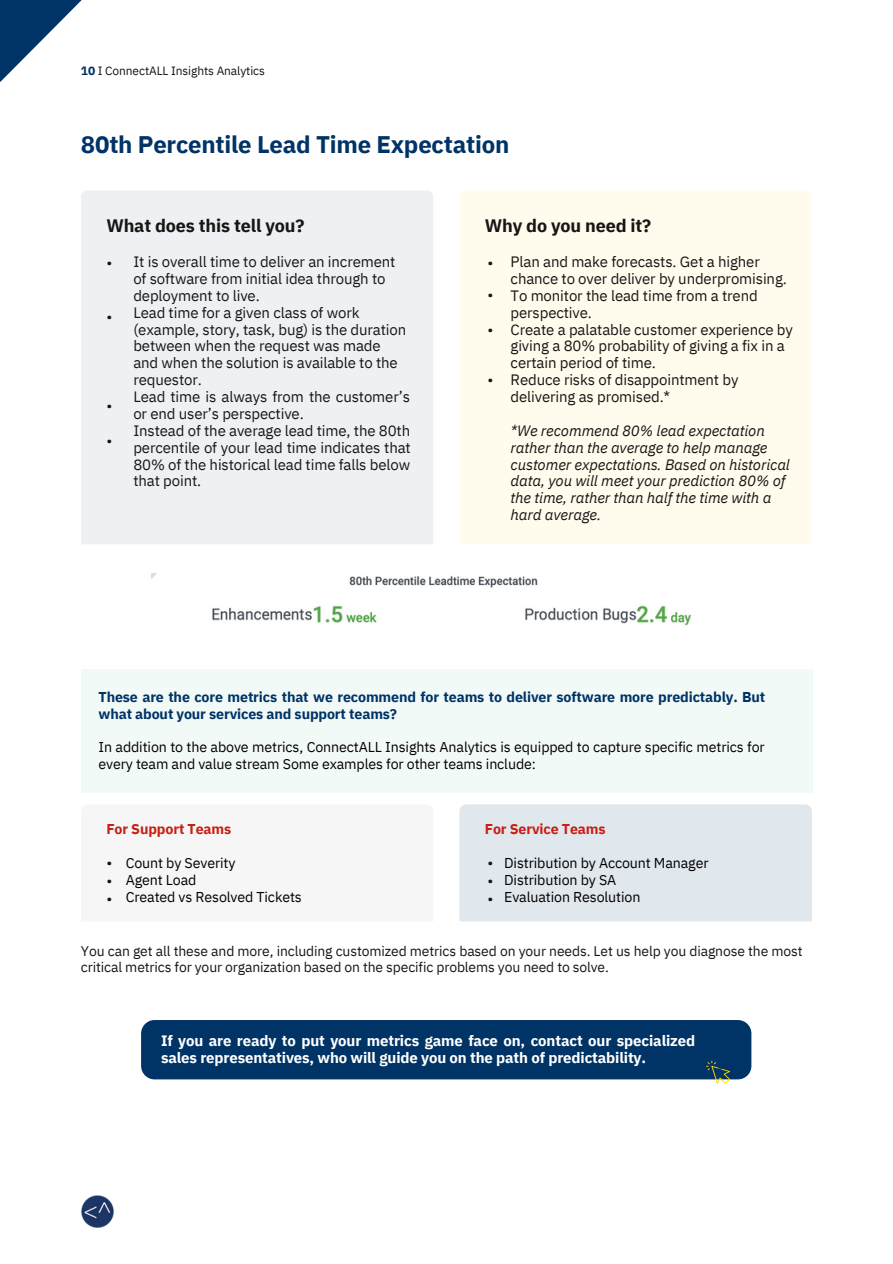
<style>
.page{position:relative;width:893px;height:1264px;background:#fff}
.page>*{position:absolute;margin:0;border:0;box-sizing:border-box;transform-origin:0 0}
.t1{font:700 24px "IBM Plex Sans";letter-spacing:-.01em;color:#036}
.t2{font:700 18px "IBM Plex Sans";letter-spacing:-.01em;color:#171615}
.t3{font:15px/16.8px "IBM Plex Sans";letter-spacing:-.01em;color:#171615}
.t4{font:italic 15px/16.8px "IBM Plex Sans";letter-spacing:-.01em;color:#171615}
.t5{font:700 15px/16.8px "IBM Plex Sans";letter-spacing:-.01em;color:#fff}
.t6{font:14.25px/16.8px "IBM Plex Sans";letter-spacing:-.01em;color:#020000}
.t7{font:700 14.25px/16.8px "IBM Plex Sans";letter-spacing:-.01em;color:#036}
.t8{font:700 14.25px "IBM Plex Sans";letter-spacing:-.01em;color:#c71f14}
.t9{font:13.95px/16.2px "IBM Plex Sans";letter-spacing:-.01em;color:#171615}
.t10{font:12px "IBM Plex Sans";letter-spacing:-.01em;color:#171615}
.s1{font-weight:700;color:#036}
</style>
<div class="page">
<img style="left:81px;top:1195px;width:32px;height:32px">
<svg style="left:0;top:0;width:82px;height:82px"></svg>
<div style="left:81px;top:190px;width:352px;height:354px;background:#edf1f4"></div>
<div style="left:81px;top:669px;width:731px;height:124px;background:#f2faf8"></div>
<div style="left:460px;top:190px;width:351px;height:354px;background:#fffced"></div>
<div style="left:459px;top:804px;width:352px;height:117px;background:#e0e7ed"></div>
<div style="left:141px;top:1020px;width:610px;height:59px;background:#036;border-radius:13px"></div>
<svg style="left:706px;top:1060px;width:24px;height:23px"></svg>
<img style="left:151px;top:573px;width:540px;height:52px">
<p class="t10" style="left:81px;top:63px;width:185px"><span class="s1">10</span> І ConnectALL Insights Analytics</p>
<h1 class="t1" style="left:81px;top:129px;width:430px">80th Percentile Lead Time Expectation</h1>
<p class="t2" style="left:106px;top:213px;width:200px">What does this tell you?</p>
<p class="t2" style="left:485px;top:213px;width:168px">Why do you need it?</p>
<p class="t3" style="left:106px;top:254px;width:7px">•</p>
<p class="t3" style="left:106px;top:308px;width:7px">•</p>
<p class="t3" style="left:106px;top:397px;width:7px">•</p>
<p class="t3" style="left:106px;top:432px;width:7px">•</p>
<p class="t3" style="left:133px;top:253px;width:279px">It is overall time to deliver an increment of software from initial idea through to deployment to live.<br>Lead time for a given class of work (example, story, task, bug) is the duration between when the request was made<br>and when the solution is available to the requestor.<br>Lead time is always from the customer’s or end user’s perspective.<br>Instead of the average lead time, the 80th percentile of your lead time indicates that 80% of the historical lead time falls below that point.</p>
<p class="t3" style="left:487px;top:246px;width:7px;line-height:31.8px">• •</p>
<p class="t3" style="left:487px;top:321px;width:7px">•</p>
<p class="t3" style="left:487px;top:371px;width:7px">•</p>
<p class="t3" style="left:510px;top:253px;width:284px">Plan and make forecasts. Get a higher chance to over deliver by underpromising.<br>To monitor the lead time from a trend perspective.<br>Create a palatable customer experience by giving a 80% probability of giving a fix in a certain period of time.<br>Reduce risks of disappointment by delivering as promised.*</p>
<p class="t4" style="left:510px;top:422px;width:281px">*We recommend 80% lead expectation rather than the average to help manage customer expectations. Based on historical data, you will meet your prediction 80% of the time, rather than half the time with a hard average.</p>
<p class="t7" style="left:98px;top:688px;width:668px">These are the core metrics that we recommend for teams to deliver software more predictably. But what about your services and support teams?</p>
<p class="t6" style="left:98px;top:738px;width:667px">In addition to the above metrics, ConnectALL Insights Analytics is equipped to capture specific metrics for every team and value stream Some examples for other teams include:</p>
<p class="t8" style="left:485px;top:819px;width:122px">For Service Teams</p>
<p class="t6" style="left:504px;top:854px;width:206px">Distribution by Account Manager<br>Distribution by SA<br>Evaluation Resolution</p>
<p class="t8" style="left:106px;top:819px;width:126px">For Support Teams</p>
<p class="t6" style="left:126px;top:854px;width:178px">Count by Severity<br>Agent Load<br>Created vs Resolved Tickets</p>
<p class="t3" style="left:106px;top:853px;width:7px;line-height:18px;text-align:justify">• • •</p>
<p class="t3" style="left:487px;top:853px;width:7px;line-height:18px;text-align:justify">• • •</p>
<p class="t9" style="left:81px;top:942px;width:723px">You can get all these and more, including customized metrics based on your needs. Let us help you diagnose the most critical metrics for your organization based on the specific problems you need to solve.</p>
<p class="t5" style="left:161px;top:1031px;width:535px">If you are ready to put your metrics game face on, contact our specialized sales representatives, who will guide you on the path of predictability.</p>
</div>
